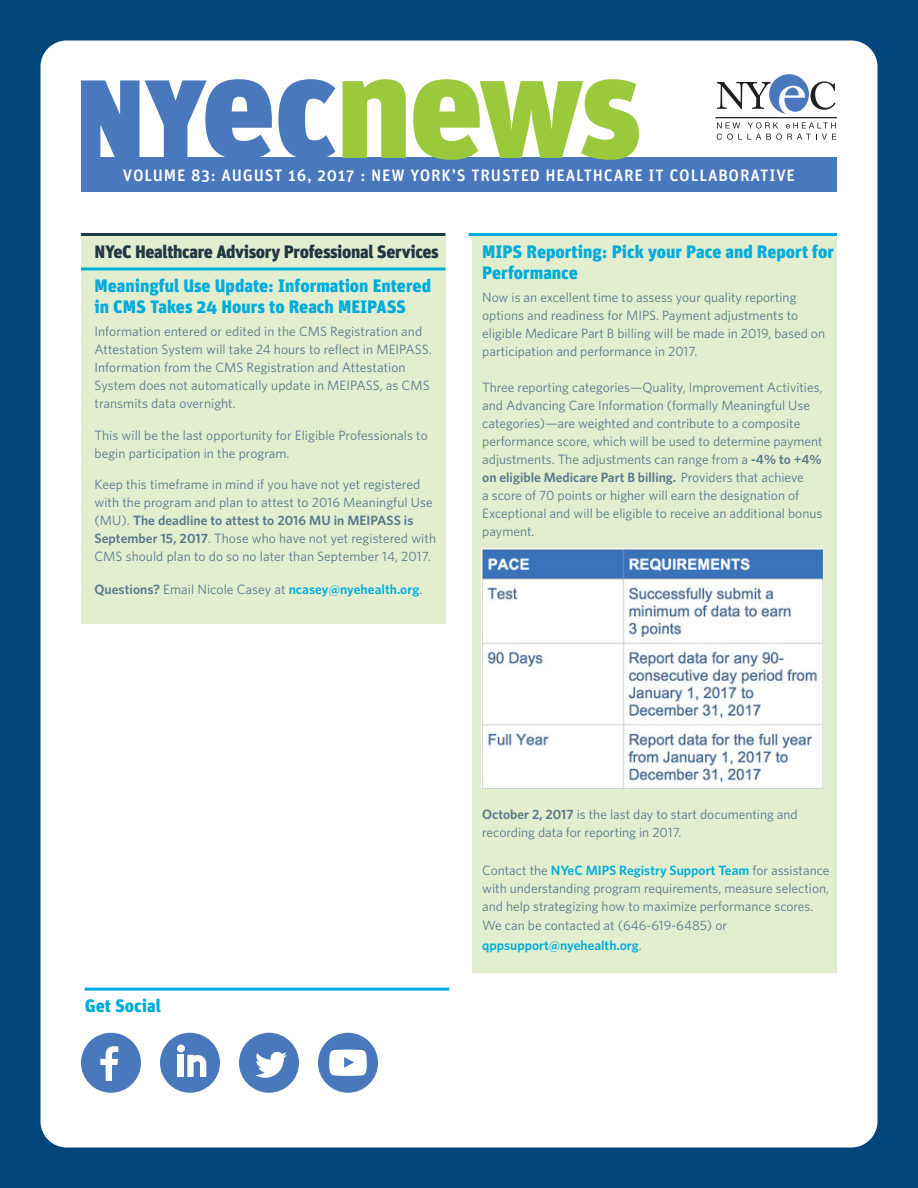
<style>
.page{position:relative;width:918px;height:1188px;background:#00467a}
.page>*{position:absolute;margin:0;border:0;box-sizing:border-box;transform-origin:0 0}
.t1{font:900 18px/21px "Unit";color:#00acdb}
.t2{font:900 18px "Unit";letter-spacing:-.02em;color:#203744}
.t3{font:500 16.5px "Unit";letter-spacing:.05em;color:#fff}
.t4{font:13.5px/18px "Whitney";color:#57788d}
.t5{font:600 13.5px "Whitney";letter-spacing:.005em;color:#00acdb}
.s1{font-weight:600}
.s2{color:#57788d}
.s3{font-weight:400;color:#57788d}
.s4{font-weight:600;color:#00acdb}
</style>
<div class="page">
<div style="left:40px;top:40px;width:838px;height:1108px;background:#fff"></div>
<div style="left:81px;top:158px;width:756px;height:34px;background:#4a78bc"></div>
<hr style="left:716px;top:117px;width:121px;height:1px;background:#2d2828">
<svg style="left:717px;top:74px;width:119px;height:40px;background:#bfc8d6"></svg>
<svg style="left:717px;top:122px;width:119px;height:18px;background:#e1e0e0"></svg>
<svg style="left:278px;top:79px;width:58px;height:79px;background:#90acd5"></svg>
<svg style="left:343px;top:79px;width:63px;height:79px;background:#aed463"></svg>
<svg style="left:413px;top:79px;width:226px;height:81px;background:#b5d778"></svg>
<svg style="left:81px;top:79px;width:191px;height:79px;background:#80a0d0"></svg>
<div style="left:81px;top:234px;width:365px;height:390px;background:#e3eecf"></div>
<div style="left:472px;top:234px;width:365px;height:739px;background:#e3eecf"></div>
<hr style="left:469px;top:233px;width:368px;height:3px;background:#00acdb">
<hr style="left:81px;top:233px;width:365px;height:3px;background:#203744">
<hr style="left:81px;top:267px;width:365px;height:3px;background:#00acdb">
<img style="left:481px;top:549px;width:343px;height:239px">
<hr style="left:85px;top:988px;width:364px;height:3px;background:#00acdb">
<div style="left:81px;top:1033px;width:60px;height:60px;background:#4a78bc;border-radius:50%"></div>
<svg style="left:100px;top:1046px;width:18px;height:35px"></svg>
<div style="left:160px;top:1033px;width:60px;height:60px;background:#4a78bc;border-radius:50%"></div>
<div style="left:178px;top:1055px;width:6px;height:22px;background:#fff"></div>
<svg style="left:187px;top:1055px;width:19px;height:22px"></svg>
<div style="left:177px;top:1045px;width:8px;height:7px;background:#fff;border-radius:50%"></div>
<div style="left:239px;top:1033px;width:60px;height:60px;background:#4a78bc;border-radius:50%"></div>
<svg style="left:255px;top:1052px;width:32px;height:26px"></svg>
<div style="left:318px;top:1033px;width:60px;height:60px;background:#4a78bc;border-radius:50%"></div>
<svg style="left:329px;top:1050px;width:38px;height:26px"></svg>
<p class="t3" style="left:123px;top:165px;width:674px">VOLUME 83: AUGUST 16, 2017 : NEW YORK’S TRUSTED HEALTHCARE IT COLLABORATIVE</p>
<p class="t2" style="left:94px;top:240px;width:346px">NYeC Healthcare Advisory Professional Services</p>
<h2 class="t1" style="left:94px;top:275px;width:338px">Meaningful Use Update: Information Entered in CMS Takes 24 Hours to Reach MEIPASS</h2>
<p class="t4" style="left:94px;top:322px;width:339px">Information entered or edited in the CMS Registration and Attestation System will take 24 hours to reflect in MEIPASS.<br>Information from the CMS Registration and Attestation System does not automatically update in MEIPASS, as CMS transmits data overnight.</p>
<p class="t4" style="left:94px;top:426px;width:335px">This will be the last opportunity for Eligible Professionals to begin participation in the program.</p>
<p class="t4" style="left:94px;top:475px;width:343px">Keep this timeframe in mind if you have not yet registered with the program and plan to attest to 2016 Meaningful Use (MU). <span class="s1">The deadline to attest to 2016 MU in MEIPASS is September 15, 2017</span>. Those who have not yet registered with CMS should plan to do so no later than September 14, 2017.</p>
<p class="t5" style="left:94px;top:582px;width:330px"><span class="s2">Questions?</span> <span class="s3">Email Nicole Casey at</span> ncasey@nyehealth.org<span class="s3">.</span></p>
<h2 class="t1" style="left:482px;top:240px;width:353px">MIPS Reporting: Pick your Pace and Report for<br>Performance</h2>
<p class="t4" style="left:482px;top:288px;width:344px">Now is an excellent time to assess your quality reporting options and readiness for MIPS. Payment adjustments to eligible Medicare Part B billing will be made in 2019, based on participation and performance in 2017.</p>
<p class="t4" style="left:482px;top:378px;width:342px">Three reporting categories—Quality, Improvement Activities, and Advancing Care Information (formally Meaningful Use categories)—are weighted and contribute to a composite performance score, which will be used to determine payment adjustments. The adjustments can range from a <span class="s1">-4% to +4% on eligible Medicare Part B billing.</span> Providers that achieve<br>a score of 70 points or higher will earn the designation of Exceptional and will be eligible to receive an additional bonus payment.</p>
<h2 class="t1" style="left:85px;top:995px;width:78px">Get Social</h2>
<p class="t4" style="left:482px;top:805px;width:317px"><span class="s1">October 2, 2017</span> is the last day to start documenting and recording data for reporting in 2017.</p>
<p class="t4" style="left:482px;top:861px;width:349px;text-align:justify">Contact the <span class="s4">NYeC MIPS Registry Support Team</span> for assistance with understanding program requirements, measure selection, and help strategizing how to maximize performance scores.</p>
<p class="t4" style="left:482px;top:916px;width:246px;line-height:19.5px">We can be contacted at (646-619-6485) or <span class="s4">qppsupport@nyehealth.org</span>.</p>
</div>
